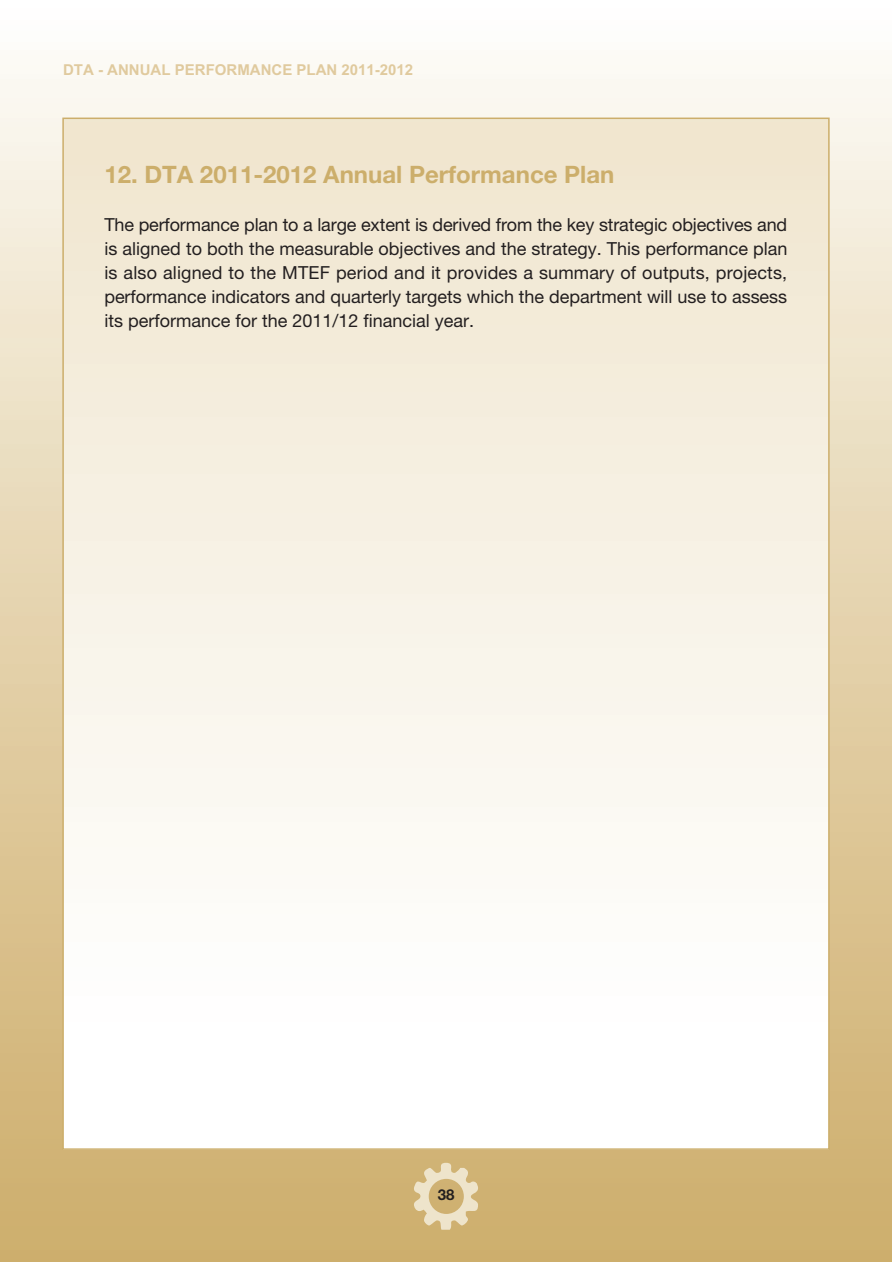
<style>
.page{position:relative;width:892px;height:1262px;background:#fff}
.page>*{position:absolute;margin:0;border:0;box-sizing:border-box;transform-origin:0 0}
.t1{font:700 24px "Helvetica Neue";color:#ccae6b}
.t2{font:18px/24px "Helvetica Neue";color:#231f20;text-align:justify}
.t3{font:700 15px "Arial";color:#e0ca9e}
.t4{font:700 15px "Helvetica Neue";color:#231f20}
</style>
<div class="page">
<div style="left:0;top:50px;width:891px;height:1212px;background:linear-gradient(to bottom,#faf7ee,#cdac67)"></div>
<svg style="left:414px;top:1162px;width:64px;height:67px;background:#dcc798"></svg>
<div style="left:63px;top:118px;width:765px;height:905px;background:linear-gradient(to bottom,#f0e5ce,#fefffe)"></div>
<div style="left:63px;top:1022px;width:765px;height:64px;background:#fff"></div>
<div style="left:63px;top:1086px;width:765px;height:63px;background:#fff"></div>
<p class="t3" style="left:63px;top:64px;width:352px">DTA - ANNUAL PERFORMANCE PLAN 2011-2012</p>
<p class="t1" style="left:104px;top:165px;width:511px">12. DTA 2011-2012 Annual Performance Plan</p>
<p class="t2" style="left:104px;top:214px;width:684px">The performance plan to a large extent is derived from the key strategic objectives and is aligned to both the measurable objectives and the strategy. This performance plan is also aligned to the MTEF period and it provides a summary of outputs, projects, performance indicators and quarterly targets which the department will use to assess its performance for the 2011/12 financial year.</p>
<p class="t4" style="left:438px;top:1189px;width:18px">38</p>
</div>
